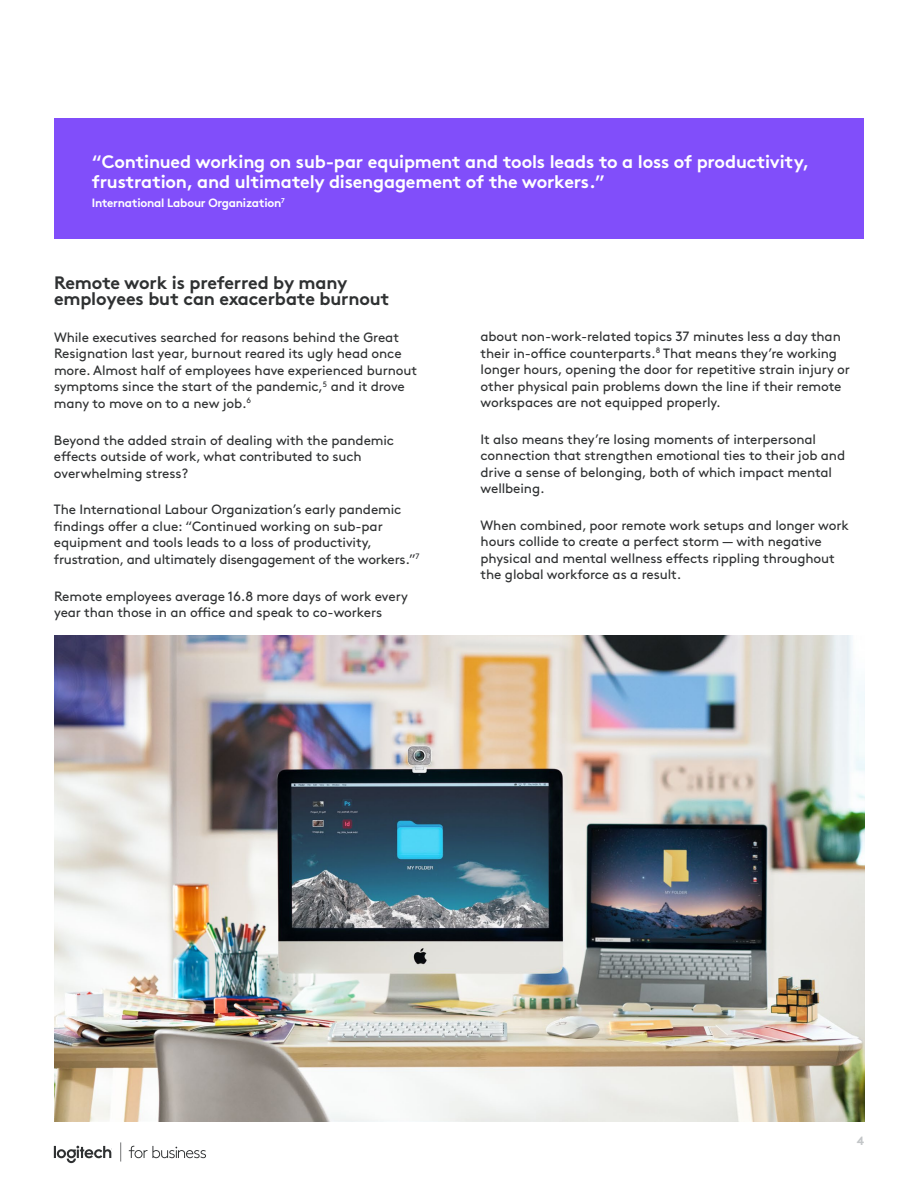
<style>
.page{position:relative;width:918px;height:1188px;background:#fff}
.page>*{position:absolute;margin:0;border:0;box-sizing:border-box;transform-origin:0 0}
.t1{font:700 18px/19.5px "Brown Pro";letter-spacing:-.01em;color:#fff}
.t2{font:700 18px/16.5px "Brown Pro";letter-spacing:-.01em;color:#2f3132}
.t3{font:13.5px/16.5px "Brown Pro";letter-spacing:-.01em;color:#2f3132}
.t4{font:700 12px "Brown Pro";letter-spacing:-.02em;color:#fff}
.t5{font:700 12px "Brown Pro";color:#c3c6c8}
</style>
<div class="page">
<svg style="left:54px;top:1142px;width:152px;height:21px"></svg>
<div style="left:54px;top:118px;width:810px;height:121px;background:#814efa"></div>
<img style="left:54px;top:636px;width:810px;height:486px">
<h1 class="t1" style="left:92px;top:150px;width:719px">“Continued working on sub-par equipment and tools leads to a loss of productivity, frustration, and ultimately disengagement of the workers.”</h1>
<p class="t4" style="left:92px;top:193px;width:195px">International Labour Organization<sup>7</sup></p>
<h1 class="t2" style="left:54px;top:272px;width:337px">Remote work is preferred by many employees but can exacerbate burnout</h1>
<p class="t3" style="left:54px;top:328px;width:365px">While executives searched for reasons behind the Great Resignation last year, burnout reared its ugly head once more. Almost half of employees have experienced burnout symptoms since the start of the pandemic,<sup>5</sup> and it drove many to move on to a new job.<sup>6</sup></p>
<p class="t3" style="left:54px;top:431px;width:342px">Beyond the added strain of dealing with the pandemic effects outside of work, what contributed to such overwhelming stress?</p>
<p class="t3" style="left:54px;top:500px;width:367px">The International Labour Organization’s early pandemic findings offer a clue: “Continued working on sub-par equipment and tools leads to a loss of productivity, frustration, and ultimately disengagement of the workers.”<sup>7</sup></p>
<p class="t3" style="left:54px;top:587px;width:356px">Remote employees average 16.8 more days of work every year than those in an office and speak to co-workers</p>
<p class="t3" style="left:481px;top:327px;width:371px">about non-work-related topics 37 minutes less a day than their in-office counterparts.<sup>8</sup> That means they’re working longer hours, opening the door for repetitive strain injury or other physical pain problems down the line if their remote workspaces are not equipped properly.</p>
<p class="t3" style="left:481px;top:430px;width:366px">It also means they’re losing moments of interpersonal connection that strengthen emotional ties to their job and drive a sense of belonging, both of which impact mental wellbeing.</p>
<p class="t3" style="left:481px;top:516px;width:370px">When combined, poor remote work setups and longer work hours collide to create a perfect storm — with negative physical and mental wellness effects rippling throughout the global workforce as a result.</p>
<p class="t5" style="left:857px;top:1131px;width:9px">4</p>
</div>
